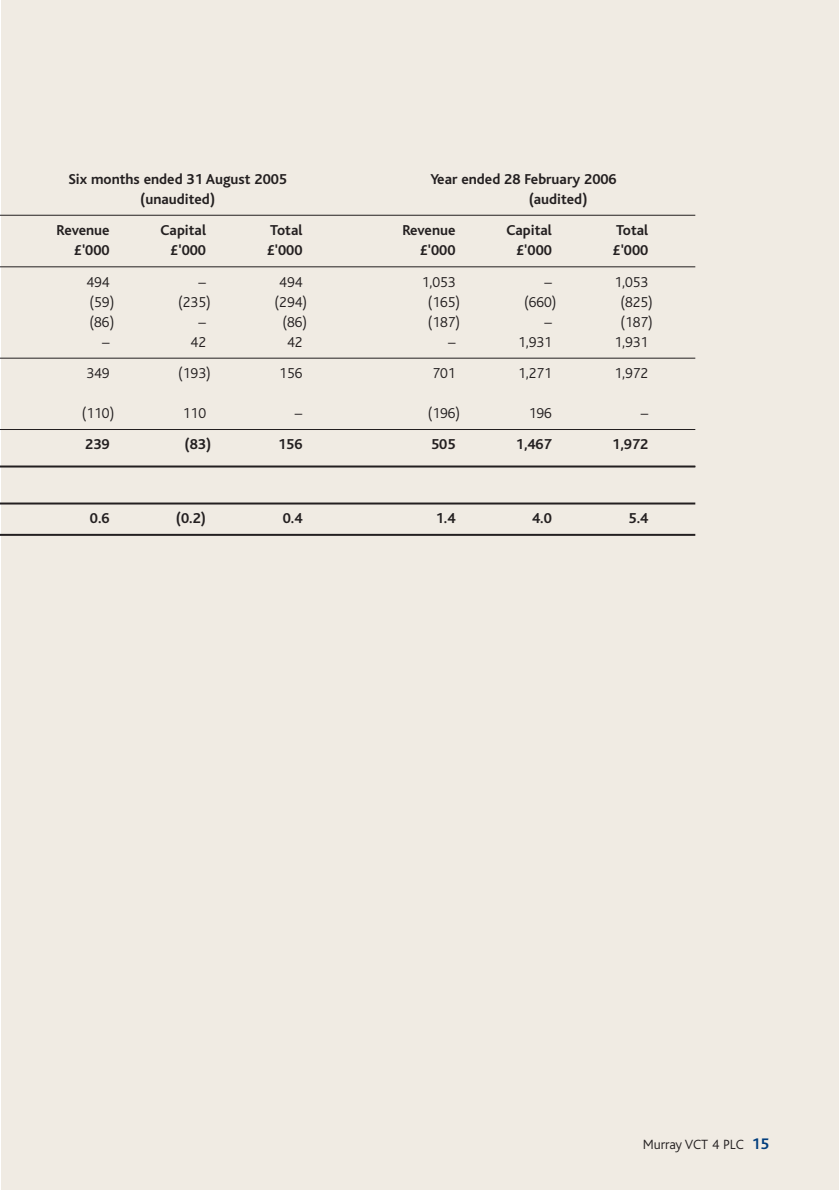
<style>
.page{position:relative;width:840px;height:1190px;background:#fff}
.page>*{position:absolute;margin:0;border:0;box-sizing:border-box;transform-origin:0 0}
.t1{font:700 15px "Bliss";color:#231f20}
.t2{font:300 15px "Bliss";color:#231f20}
.t3{font:300 14px "Bliss";color:#231f20}
.s1{font-weight:700;font-size:16px;color:#003d7d}
</style>
<div class="page">
<div style="left:2px;top:0;width:837px;height:1190px;background:#f0ebe3"></div>
<hr style="left:0;top:215px;width:695px;height:1px;background:#231f20">
<hr style="left:0;top:266px;width:695px;height:1px;background:#231f20">
<hr style="left:0;top:358px;width:695px;height:1px;background:#231f20">
<hr style="left:0;top:429px;width:695px;height:1px;background:#231f20">
<hr style="left:0;top:466px;width:695px;height:2px;background:#231f20">
<hr style="left:0;top:503px;width:695px;height:2px;background:#231f20">
<hr style="left:0;top:534px;width:695px;height:2px;background:#231f20">
<p class="t1" style="left:68px;top:174px;width:220px">Six months ended 31 August 2005</p>
<p class="t1" style="left:430px;top:174px;width:188px">Year ended 28 February 2006</p>
<p class="t1" style="left:140px;top:194px;width:77px">(unaudited)</p>
<p class="t1" style="left:529px;top:194px;width:61px">(audited)</p>
<p class="t1" style="left:57px;top:225px;width:55px">Revenue</p>
<p class="t1" style="left:161px;top:225px;width:47px">Capital</p>
<p class="t1" style="left:270px;top:225px;width:34px">Total</p>
<p class="t1" style="left:403px;top:225px;width:55px">Revenue</p>
<p class="t1" style="left:506px;top:225px;width:47px">Capital</p>
<p class="t1" style="left:616px;top:225px;width:34px">Total</p>
<p class="t1" style="left:74px;top:245px;width:37px">£'000</p>
<p class="t1" style="left:170px;top:245px;width:37px">£'000</p>
<p class="t1" style="left:267px;top:245px;width:37px">£'000</p>
<p class="t1" style="left:420px;top:245px;width:37px">£'000</p>
<p class="t1" style="left:516px;top:245px;width:37px">£'000</p>
<p class="t1" style="left:613px;top:245px;width:37px">£'000</p>
<p class="t2" style="left:87px;top:276px;width:25px">494</p>
<p class="t2" style="left:199px;top:276px;width:9px">–</p>
<p class="t2" style="left:279px;top:276px;width:25px">494</p>
<p class="t2" style="left:422px;top:276px;width:35px">1,053</p>
<p class="t2" style="left:544px;top:276px;width:9px">–</p>
<p class="t2" style="left:614px;top:276px;width:35px">1,053</p>
<p class="t2" style="left:90px;top:296px;width:26px">(59)</p>
<p class="t2" style="left:178px;top:296px;width:34px">(235)</p>
<p class="t2" style="left:275px;top:296px;width:34px">(294)</p>
<p class="t2" style="left:428px;top:296px;width:34px">(165)</p>
<p class="t2" style="left:524px;top:296px;width:34px">(660)</p>
<p class="t2" style="left:620px;top:296px;width:34px">(825)</p>
<p class="t2" style="left:90px;top:316px;width:26px">(86)</p>
<p class="t2" style="left:199px;top:316px;width:9px">–</p>
<p class="t2" style="left:282px;top:316px;width:26px">(86)</p>
<p class="t2" style="left:428px;top:316px;width:34px">(187)</p>
<p class="t2" style="left:544px;top:316px;width:9px">–</p>
<p class="t2" style="left:620px;top:316px;width:34px">(187)</p>
<p class="t2" style="left:102px;top:336px;width:9px">–</p>
<p class="t2" style="left:191px;top:336px;width:17px">42</p>
<p class="t2" style="left:287px;top:336px;width:17px">42</p>
<p class="t2" style="left:448px;top:336px;width:9px">–</p>
<p class="t2" style="left:518px;top:336px;width:35px">1,931</p>
<p class="t2" style="left:614px;top:336px;width:35px">1,931</p>
<p class="t2" style="left:87px;top:368px;width:25px">349</p>
<p class="t2" style="left:178px;top:368px;width:34px">(193)</p>
<p class="t2" style="left:279px;top:368px;width:25px">156</p>
<p class="t2" style="left:432px;top:368px;width:25px">701</p>
<p class="t2" style="left:518px;top:368px;width:35px">1,271</p>
<p class="t2" style="left:614px;top:368px;width:35px">1,972</p>
<p class="t2" style="left:82px;top:408px;width:34px">(110)</p>
<p class="t2" style="left:183px;top:408px;width:25px">110</p>
<p class="t2" style="left:295px;top:408px;width:9px">–</p>
<p class="t2" style="left:428px;top:408px;width:34px">(196)</p>
<p class="t2" style="left:529px;top:408px;width:25px">196</p>
<p class="t2" style="left:641px;top:408px;width:9px">–</p>
<p class="t1" style="left:85px;top:439px;width:26px">239</p>
<p class="t1" style="left:185px;top:439px;width:28px">(83)</p>
<p class="t1" style="left:278px;top:439px;width:26px">156</p>
<p class="t1" style="left:431px;top:439px;width:26px">505</p>
<p class="t1" style="left:516px;top:439px;width:37px">1,467</p>
<p class="t1" style="left:612px;top:439px;width:37px">1,972</p>
<p class="t1" style="left:90px;top:513px;width:21px">0.6</p>
<p class="t1" style="left:176px;top:513px;width:32px">(0.2)</p>
<p class="t1" style="left:283px;top:513px;width:21px">0.4</p>
<p class="t1" style="left:436px;top:513px;width:21px">1.4</p>
<p class="t1" style="left:532px;top:513px;width:21px">4.0</p>
<p class="t1" style="left:629px;top:513px;width:21px">5.4</p>
<p class="t3" style="left:643px;top:1139px;width:128px">Murray VCT 4 PLC <span class="s1">15</span></p>
</div>
